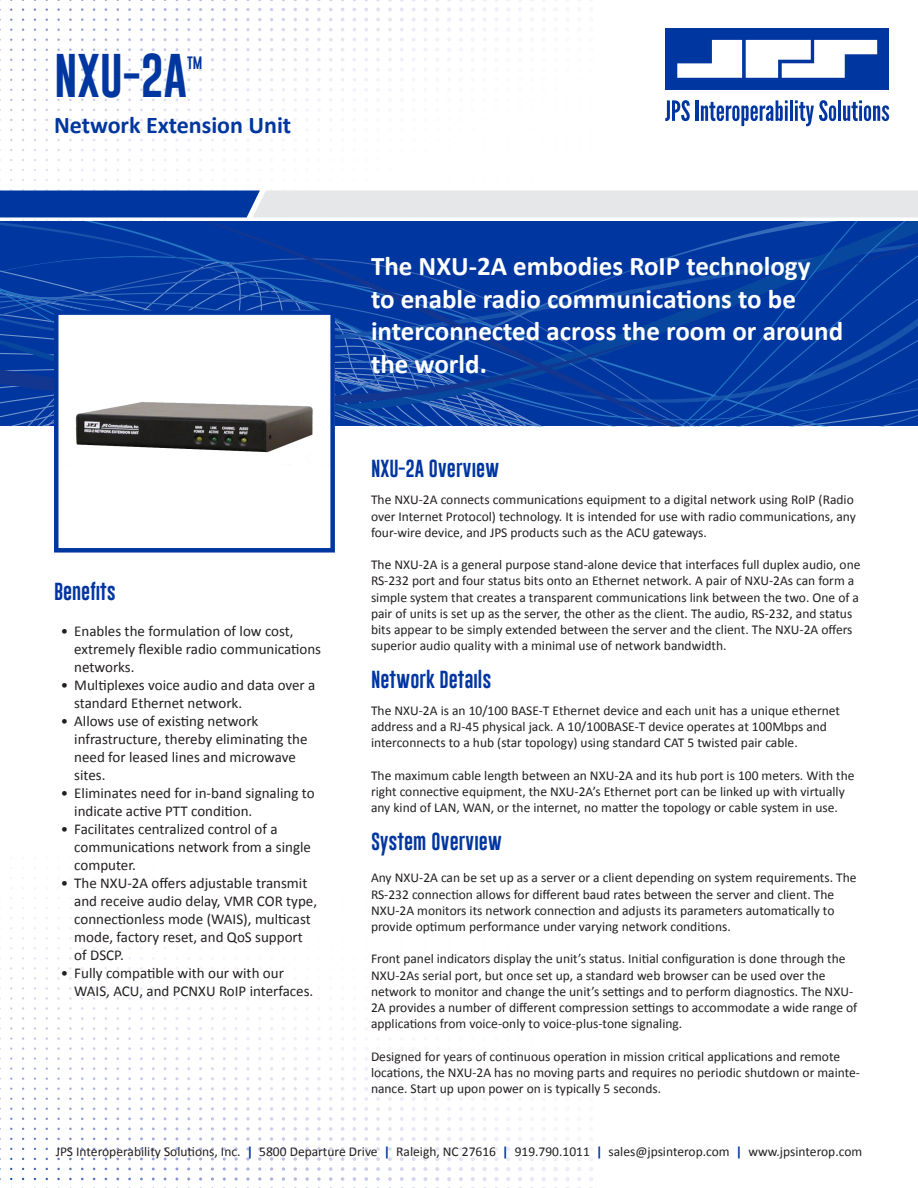
<style>
.page{position:relative;width:918px;height:1188px;background:#fff}
.page>*{position:absolute;margin:0;border:0;box-sizing:border-box;transform-origin:0 0}
.t1{font:45px "Gobold Lowplus";color:#0036a0}
.t2{font:700 27px/32.4px "Calibri";color:#fff}
.t3{font:700 24px "Calibri";color:#0036a0}
.t4{font:18px "Gobold Lowplus";color:#0036a0}
.t5{font:15px/18px "Calibri";color:#231f20}
.t6{font:13.5px/16.2px "Calibri";color:#231f20}
.t7{font:13.05px "Gobold Lowplus";color:#0036a0}
.s1{font-weight:700;color:#0036a0}
</style>
<div class="page">
<svg style="left:128px;top:0;width:441px;height:2px"></svg>
<svg style="left:0;top:190px;width:918px;height:27px;background:#a7b7d5"></svg>
<svg style="left:665px;top:100px;width:25px;height:21px"></svg>
<hr style="left:696px;top:100px;width:3px;height:21px;background:#0036a0">
<svg style="left:701px;top:100px;width:87px;height:26px"></svg>
<hr style="left:790px;top:100px;width:3px;height:21px;background:#0036a0">
<svg style="left:795px;top:100px;width:41px;height:26px"></svg>
<hr style="left:838px;top:100px;width:3px;height:21px;background:#0036a0">
<svg style="left:843px;top:100px;width:46px;height:21px"></svg>
<div style="left:665px;top:28px;width:224px;height:62px;background:#0036a0"></div>
<svg style="left:677px;top:40px;width:200px;height:38px"></svg>
<svg style="left:0;top:222px;width:918px;height:204px;background:#063ca2"></svg>
<div style="left:56px;top:313px;width:277px;height:237px;background:#fff"></div>
<img style="left:75px;top:402px;width:238px;height:63px">
<div style="left:54px;top:310px;width:281px;height:243px;border:4px solid #0036a0"></div>
<p class="t1" style="left:54px;top:47px;width:135px">NXU-2A</p>
<p class="t7" style="left:187px;top:54px;width:17px">TM</p>
<p class="t3" style="left:54px;top:110px;width:239px">Network Extension Unit</p>
<p class="t4" style="left:54px;top:580px;width:63px">Benefits</p>
<p class="t5" style="left:74px;top:623px;width:248px;text-indent:-14px">• Enables the formulation of low cost, extremely flexible radio communications networks.</p>
<p class="t5" style="left:74px;top:677px;width:243px;text-indent:-14px">• Multiplexes voice audio and data over a standard Ethernet network.</p>
<p class="t5" style="left:74px;top:713px;width:235px;text-indent:-14px">• Allows use of existing network infrastructure, thereby eliminating the need for leased lines and microwave sites.</p>
<p class="t5" style="left:74px;top:785px;width:242px;text-indent:-14px">• Eliminates need for in-band signaling to indicate active PTT condition.</p>
<p class="t5" style="left:74px;top:821px;width:238px;text-indent:-14px">• Facilitates centralized control of a communications network from a single computer.</p>
<p class="t5" style="left:74px;top:875px;width:244px;text-indent:-14px">• The NXU-2A offers adjustable transmit and receive audio delay, VMR COR type, connectionless mode (WAIS), multicast mode, factory reset, and QoS support of DSCP.</p>
<p class="t5" style="left:74px;top:965px;width:241px;text-indent:-14px">• Fully compatible with our with our<br>WAIS, ACU, and PCNXU RoIP interfaces.</p>
<p class="t2" style="left:371px;top:250px;width:474px">The NXU-2A embodies RoIP technology<br>to enable radio communications to be interconnected across the room or around the world.</p>
<p class="t4" style="left:371px;top:457px;width:130px">NXU-2A Overview</p>
<p class="t6" style="left:371px;top:492px;width:486px">The NXU-2A connects communications equipment to a digital network using RoIP (Radio over Internet Protocol) technology. It is intended for use with radio communications, any four-wire device, and JPS products such as the ACU gateways.</p>
<p class="t6" style="left:371px;top:557px;width:491px">The NXU-2A is a general purpose stand-alone device that interfaces full duplex audio, one RS-232 port and four status bits onto an Ethernet network. A pair of NXU-2As can form a simple system that creates a transparent communications link between the two. One of a pair of units is set up as the server, the other as the client. The audio, RS-232, and status bits appear to be simply extended between the server and the client. The NXU-2A offers superior audio quality with a minimal use of network bandwidth.</p>
<p class="t4" style="left:371px;top:668px;width:122px">Network Details</p>
<p class="t6" style="left:371px;top:702px;width:470px">The NXU-2A is an 10/100 BASE-T Ethernet device and each unit has a unique ethernet address and a RJ-45 physical jack. A 10/100BASE-T device operates at 100Mbps and interconnects to a hub (star topology) using standard CAT 5 twisted pair cable.</p>
<p class="t6" style="left:371px;top:767px;width:485px">The maximum cable length between an NXU-2A and its hub port is 100 meters. With the right connective equipment, the NXU-2A’s Ethernet port can be linked up with virtually any kind of LAN, WAN, or the internet, no matter the topology or cable system in use.</p>
<p class="t4" style="left:371px;top:830px;width:133px">System Overview</p>
<p class="t6" style="left:371px;top:870px;width:487px">Any NXU-2A can be set up as a server or a client depending on system requirements. The RS-232 connection allows for different baud rates between the server and client. The NXU-2A monitors its network connection and adjusts its parameters automatically to provide optimum performance under varying network conditions.</p>
<p class="t6" style="left:371px;top:951px;width:488px">Front panel indicators display the unit’s status. Initial configuration is done through the NXU-2As serial port, but once set up, a standard web browser can be used over the network to monitor and change the unit’s settings and to perform diagnostics. The NXU-2A provides a number of different compression settings to accommodate a wide range of applications from voice-only to voice-plus-tone signaling.</p>
<p class="t6" style="left:371px;top:1048px;width:490px">Designed for years of continuous operation in mission critical applications and remote locations, the NXU-2A has no moving parts and requires no periodic shutdown or mainte&shy;nance. Start up upon power on is typically 5 seconds.</p>
<p class="t6" style="left:56px;top:1143px;width:808px">JPS Interoperability Solutions, Inc. <span class="s1">|</span> 5800 Departure Drive <span class="s1">|</span> Raleigh, NC 27616 <span class="s1">|</span> 919.790.1011 <span class="s1">|</span> sales@jpsinterop.com <span class="s1">|</span> www.jpsinterop.com</p>
</div>
